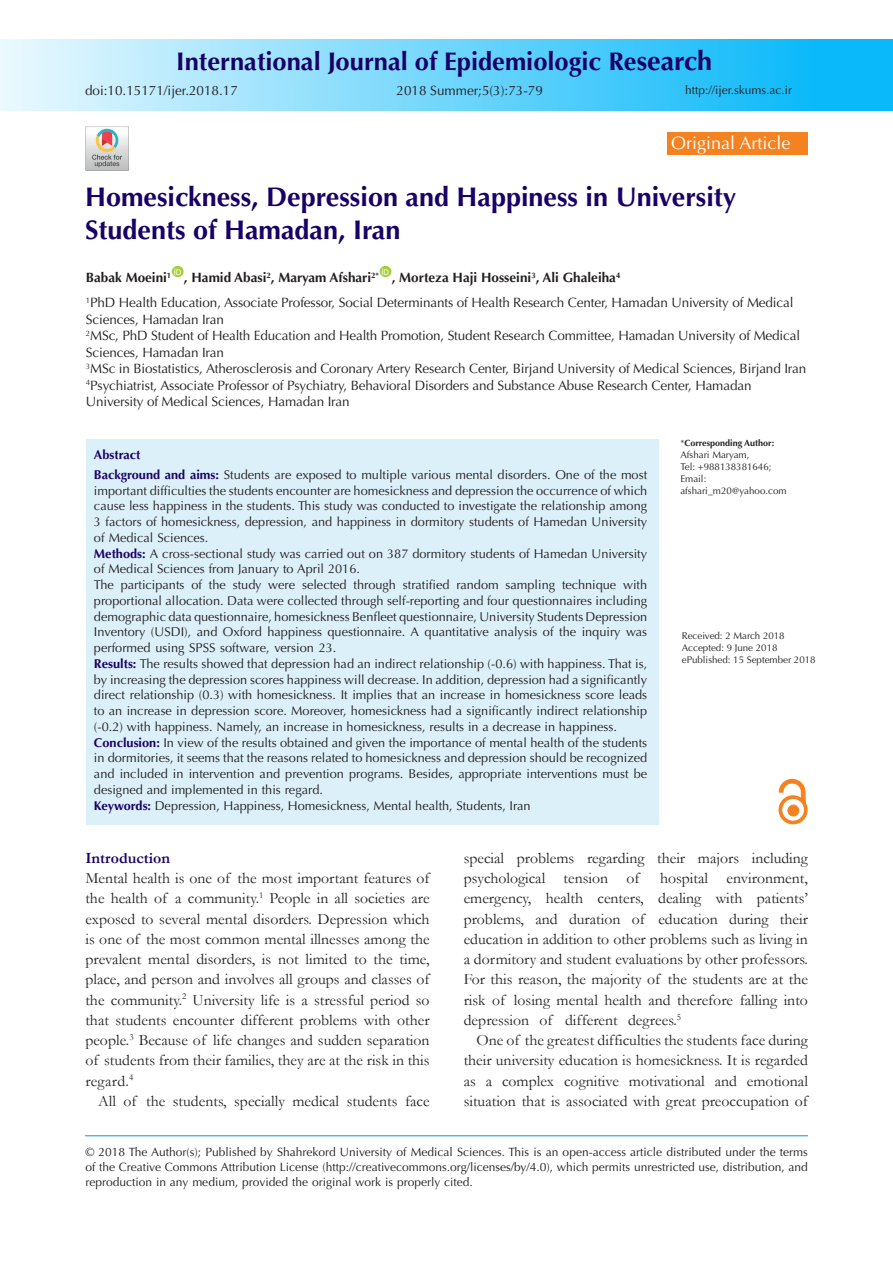
<style>
.page{position:relative;width:893px;height:1263px;background:#fff}
.page>*{position:absolute;margin:0;border:0;box-sizing:border-box;transform-origin:0 0}
.t1{font:700 27px/33px "Optima LT Std";color:#190066}
.t2{font:700 25.5px "Optima LT Std";color:#190066}
.t3{font:18px "Optima LT Std";color:#fff}
.t4{font:15.75px/20.2px "Garamond";color:#231f20;text-align:justify}
.t5{font:700 15.75px "Garamond";color:#190066}
.t6{font:13.5px/16.5px "Optima LT Std";letter-spacing:-.01em;color:#231f20}
.t7{font:700 13.5px "Optima LT Std";color:#231f20}
.t8{font:12.75px/15.8px "Optima LT Std";color:#231f20;text-align:justify}
.t9{font:700 12.75px "Optima LT Std";color:#190066}
.t10{font:12px/15px "Optima LT Std";color:#231f20;text-align:justify}
.t11{font:9.75px "Optima LT Std";color:#231f20}
.t12{font:700 9px "Optima LT Std";color:#231f20}
.t13{font:7.8px "Arial";color:#fff}
.s1{font-size:27px}
.s2{font-weight:700;color:#190166}
.s3{font-weight:400}
</style>
<div class="page">
<div style="left:0;top:39px;width:893px;height:72px;background:linear-gradient(to right,#e9f8fe,#00b4f9)"></div>
<hr style="left:85px;top:1135px;width:723px;height:1px;background:#0099e5">
<div style="left:668px;top:132px;width:140px;height:23px;background:#f58220"></div>
<div style="left:172px;top:266px;width:12px;height:11px;background:#a6ce39;border-radius:50%"></div>
<div style="left:380px;top:266px;width:11px;height:11px;background:#a6ce39;border-radius:50%"></div>
<div style="left:86px;top:439px;width:573px;height:386px;background:#dcf0fa"></div>
<div style="left:788px;top:805px;width:11px;height:11px;background:#f58220;border-radius:50%"></div>
<div style="left:788px;top:805px;width:11px;height:11px;border:1px solid #f58220;border-radius:50%"></div>
<div style="left:778px;top:795px;width:30px;height:29px;border:4px solid #f58220;border-radius:50%"></div>
<svg style="left:779px;top:779px;width:26px;height:24px"></svg>
<img style="left:85px;top:127px;width:43px;height:43px">
<p class="t2" style="left:176px;top:47px;width:537px">International Journal of Epidemiologic Re<span class="s1">search</span></p>
<p class="t6" style="left:85px;top:82px;width:154px">doi:10.15171/ijer.2018.17</p>
<p class="t6" style="left:396px;top:82px;width:148px">2018 Summer;5(3):73-79</p>
<p class="t10" style="left:685px;top:82px;width:109px">http://ijer.skums.ac.ir</p>
<p class="t3" style="left:671px;top:132px;width:121px">Original Article</p>
<p class="t1" style="left:85px;top:181px;width:653px">Homesickness, Depression and Happiness in University<br>Students of Hamadan, Iran</p>
<p class="t13" style="left:174px;top:266px;width:9px">ID</p>
<p class="t13" style="left:381px;top:266px;width:9px">ID</p>
<p class="t7" style="left:184px;top:270px;width:197px">, Hamid Abasi<sup>2</sup>, Maryam Afshari<sup>2*</sup></p>
<p class="t7" style="left:392px;top:270px;width:230px">, Morteza Haji Hosseini<sup>3</sup>, Ali Ghaleiha<sup>4</sup></p>
<p class="t6" style="left:86px;top:294px;width:709px"><sup>1</sup>PhD Health Education, Associate Professor, Social Determinants of Health Research Center, Hamadan University of Medical<br>Sciences, Hamadan Iran</p>
<p class="t6" style="left:86px;top:327px;width:716px"><sup>2</sup>MSc, PhD Student of Health Education and Health Promotion, Student Research Committee, Hamadan University of Medical<br>Sciences, Hamadan Iran</p>
<p class="t6" style="left:86px;top:360px;width:722px"><sup>3</sup>MSc in Biostatistics, Atherosclerosis and Coronary Artery Research Center, Birjand University of Medical Sciences, Birjand Iran</p>
<p class="t6" style="left:86px;top:377px;width:667px"><sup>4</sup>Psychiatrist, Associate Professor of Psychiatry, Behavioral Disorders and Substance Abuse Research Center, Hamadan<br>University of Medical Sciences, Hamadan Iran</p>
<p class="t9" style="left:94px;top:447px;width:48px">Abstract</p>
<p class="t8" style="left:94px;top:467px;width:555px"><span class="s2">Background and aims:</span> Students are exposed to multiple various mental disorders. One of the most important difficulties the students encounter are homesickness and depression the occurrence of which cause less happiness in the students. This study was conducted to investigate the relationship among 3 factors of homesickness, depression, and happiness in dormitory students of Hamedan University of Medical Sciences.</p>
<p class="t8" style="left:94px;top:546px;width:555px"><span class="s2">Methods:</span> A cross-sectional study was carried out on 387 dormitory students of Hamedan University of Medical Sciences from January to April 2016.</p>
<p class="t8" style="left:94px;top:577px;width:555px">The participants of the study were selected through stratified random sampling technique with proportional allocation. Data were collected through self-reporting and four questionnaires including demographic data questionnaire, homesickness Benfleet questionnaire, University Students Depression Inventory (USDI), and Oxford happiness questionnaire. A quantitative analysis of the inquiry was performed using SPSS software, version 23.</p>
<p class="t8" style="left:94px;top:656px;width:555px"><span class="s2">Results:</span> The results showed that depression had an indirect relationship (-0.6) with happiness. That is, by increasing the depression scores happiness will decrease. In addition, depression had a significantly direct relationship (0.3) with homesickness. It implies that an increase in homesickness score leads to an increase in depression score. Moreover, homesickness had a significantly indirect relationship (-0.2) with happiness. Namely, an increase in homesickness, results in a decrease in happiness.</p>
<p class="t8" style="left:94px;top:735px;width:555px"><span class="s2">Conclusion:</span> In view of the results obtained and given the importance of mental health of the students in dormitories, it seems that the reasons related to homesickness and depression should be recognized and included in intervention and prevention programs. Besides, appropriate interventions must be designed and implemented in this regard.</p>
<p class="t8" style="left:94px;top:798px;width:438px"><span class="s2">Keywords:</span> Depression, Happiness, Homesickness, Mental health, Students, Iran</p>
<p class="t7" style="left:86px;top:270px;width:87px">Babak Moeini<sup>1</sup></p>
<p class="t12" style="left:680px;top:437px;width:95px"><span class="s3">*</span>Corresponding Author:</p>
<p class="t11" style="left:680px;top:449px;width:71px">Afshari Maryam,</p>
<p class="t11" style="left:680px;top:461px;width:93px">Tel: +988138381646;</p>
<p class="t11" style="left:680px;top:473px;width:28px">Email:</p>
<p class="t11" style="left:680px;top:485px;width:108px">afshari_m20@yahoo.com</p>
<p class="t11" style="left:682px;top:630px;width:104px">Received: 2 March 2018</p>
<p class="t11" style="left:682px;top:642px;width:97px">Accepted: 9 June 2018</p>
<p class="t11" style="left:682px;top:654px;width:135px">ePublished: 15 September 2018</p>
<p class="t5" style="left:85px;top:847px;width:86px">Introduction</p>
<p class="t4" style="left:85px;top:868px;width:346px">Mental health is one of the most important features of the health of a community.<sup>1</sup> People in all societies are exposed to several mental disorders. Depression which is one of the most common mental illnesses among the prevalent mental disorders, is not limited to the time, place, and person and involves all groups and classes of the community.<sup>2</sup> University life is a stressful period so that students encounter different problems with other people.<sup>3</sup> Because of life changes and sudden separation of students from their families, they are at the risk in this regard.<sup>4</sup></p>
<p class="t4" style="left:98px;top:1090px;width:333px">All of the students, specially medical students face</p>
<p class="t4" style="left:464px;top:847px;width:346px">special problems regarding their majors including psychological tension of</p>
<p class="t4" style="left:464px;top:868px;width:346px;text-indent:196px">hospital environment, emergency, health centers, dealing with patients’ problems, and duration of education during their education in addition to other problems such as living in a dormitory and student evaluations by other professors.<br>For this reason, the majority of the students are at the risk of losing mental health and therefore falling into depression of different degrees.<sup>5</sup></p>
<p class="t4" style="left:464px;top:1030px;width:346px;text-indent:13px">One of the greatest difficulties the students face during their university education is homesickness. It is regarded as a complex cognitive motivational and emotional situation that is associated with great preoccupation of</p>
<p class="t10" style="left:85px;top:1144px;width:724px">© 2018 The Author(s); Published by Shahrekord University of Medical Sciences. This is an open-access article distributed under the terms of the Creative Commons Attribution License (http://creativecommons.org/licenses/by/4.0), which permits unrestricted use, distribution, and reproduction in any medium, provided the original work is properly cited.</p>
</div>
